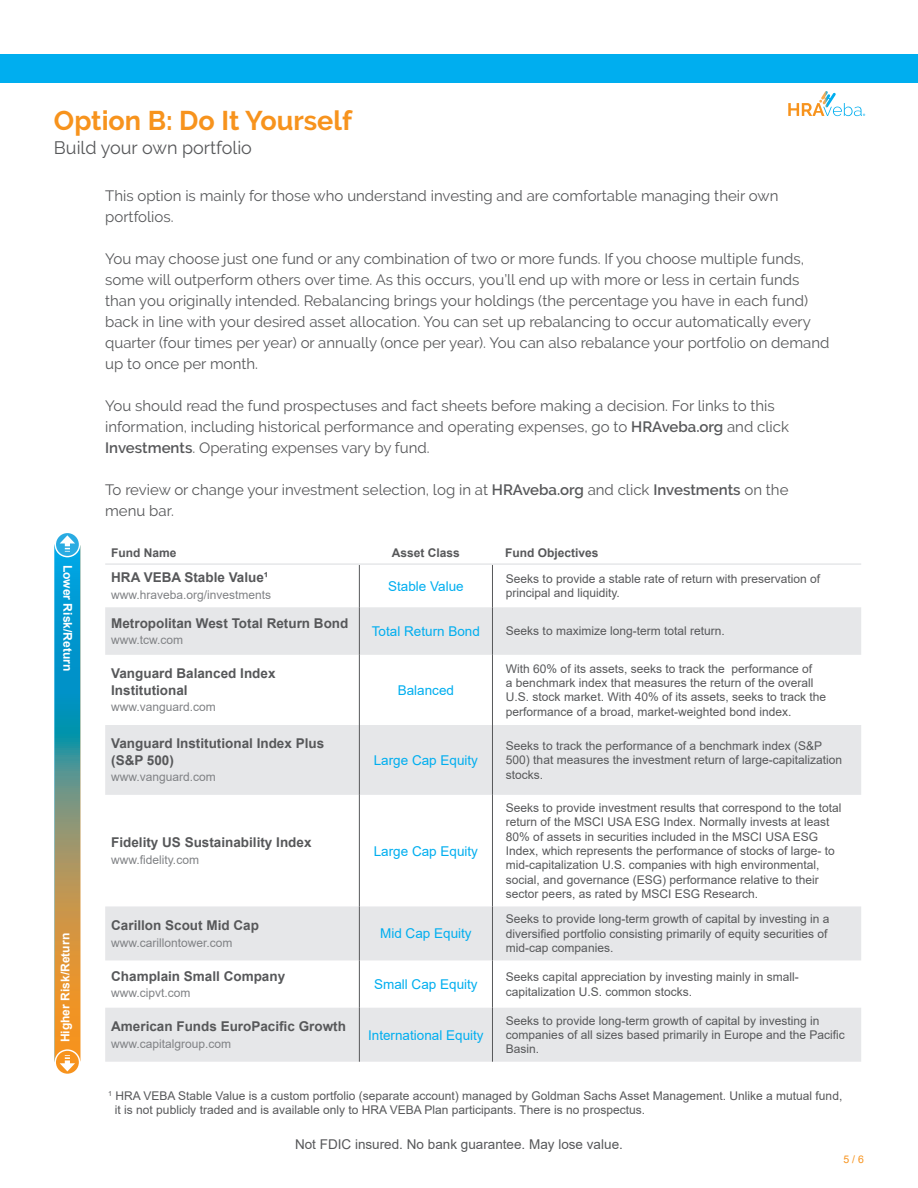
<style>
.page{position:relative;width:918px;height:1188px;background:#fff}
.page>*{position:absolute;margin:0;border:0;box-sizing:border-box;transform-origin:0 0}
.t1{font:700 27px "Raleway";color:#f7931d}
.t2{font:18px "Raleway";color:#57585a}
.t3{font:15px/21px "Raleway";color:#57585a}
.t4{font:700 13.5px "Arial";color:#57585a}
.t5{font:13.5px "Arial";color:#00aeef}
.t6{font:13.5px "Arial";color:#57585a}
.Table_Paragraph{font:12px/14.4px "Arial";color:#57585a}
.t7{font:12px "Arial";color:#808285}
.t8{font:700 12px "Arial";color:#fff}
.t9{font:700 12px "Arial";color:#57585a}
.t10{font:10.5px "Arial";color:#f7931d}
.s1{font-weight:600}
</style>
<div class="page">
<div style="left:0;top:54px;width:918px;height:28px;background:#00aeef"></div>
<svg style="left:105px;top:607px;width:756px;height:455px"></svg>
<hr style="left:359px;top:565px;width:1px;height:42px;background:#57585a">
<hr style="left:492px;top:565px;width:1px;height:42px;background:#57585a">
<hr style="left:359px;top:607px;width:1px;height:48px;background:#57585a">
<hr style="left:492px;top:607px;width:1px;height:48px;background:#57585a">
<hr style="left:359px;top:655px;width:1px;height:70px;background:#57585a">
<hr style="left:492px;top:655px;width:1px;height:70px;background:#57585a">
<hr style="left:359px;top:725px;width:1px;height:70px;background:#57585a">
<hr style="left:492px;top:725px;width:1px;height:70px;background:#57585a">
<hr style="left:359px;top:795px;width:1px;height:111px;background:#57585a">
<hr style="left:492px;top:795px;width:1px;height:111px;background:#57585a">
<hr style="left:359px;top:906px;width:1px;height:54px;background:#57585a">
<hr style="left:492px;top:906px;width:1px;height:54px;background:#57585a">
<hr style="left:359px;top:960px;width:1px;height:48px;background:#57585a">
<hr style="left:492px;top:960px;width:1px;height:48px;background:#57585a">
<hr style="left:359px;top:1008px;width:1px;height:54px;background:#57585a">
<hr style="left:492px;top:1008px;width:1px;height:54px;background:#57585a">
<hr style="left:105px;top:563px;width:254px;height:2px;background:#e6e7e9">
<hr style="left:359px;top:563px;width:133px;height:2px;background:#e6e7e9">
<hr style="left:492px;top:563px;width:369px;height:2px;background:#e6e7e9">
<svg style="left:56px;top:1051px;width:23px;height:23px"></svg>
<svg style="left:56px;top:533px;width:23px;height:23px"></svg>
<svg style="left:55px;top:535px;width:25px;height:536px;background:#749985"></svg>
<svg style="left:788px;top:91px;width:77px;height:25px"></svg>
<p class="t1" style="left:54px;top:105px;width:300px">Option B: Do It Yourself</p>
<p class="t2" style="left:54px;top:137px;width:200px">Build your own portfolio</p>
<p class="t3" style="left:105px;top:186px;width:675px">This option is mainly for those who understand investing and are comfortable managing their own portfolios.</p>
<p class="t3" style="left:105px;top:249px;width:726px">You may choose just one fund or any combination of two or more funds. If you choose multiple funds, some will outperform others over time. As this occurs, you’ll end up with more or less in certain funds than you originally intended. Rebalancing brings your holdings (the percentage you have in each fund) back in line with your desired asset allocation. You can set up rebalancing to occur automatically every quarter (four times per year) or annually (once per year). You can also rebalance your portfolio on demand up to once per month.</p>
<p class="t3" style="left:105px;top:396px;width:685px">You should read the fund prospectuses and fact sheets before making a decision. For links to this information, including historical performance and operating expenses, go to <span class="s1">HRAveba.org</span> and click<br><span class="s1">Investments</span>. Operating expenses vary by fund.</p>
<p class="t3" style="left:105px;top:480px;width:685px">To review or change your investment selection, log in at <span class="s1">HRAveba.org</span> and click <span class="s1">Investments</span> on the menu bar.</p>
<p class="t9" style="left:111px;top:545px;width:67px">Fund Name</p>
<p class="t9" style="left:392px;top:545px;width:70px">Asset Class</p>
<p class="t9" style="left:505px;top:545px;width:95px">Fund Objectives</p>
<p class="t4" style="left:111px;top:568px;width:159px">HRA VEBA Stable Value¹</p>
<p class="t7" style="left:111px;top:586px;width:162px">www.hraveba.org/investments</p>
<p class="t8" style="left:76px;top:565px;width:108px;rotate:90deg">Lower Risk/Return</p>
<p class="t5" style="left:388px;top:577px;width:77px">Stable Value</p>
<p class="Table_Paragraph" style="left:506px;top:571px;width:316px">Seeks to provide a stable rate of return with preservation of principal and liquidity.</p>
<p class="t4" style="left:111px;top:613px;width:239px">Metropolitan West Total Return Bond</p>
<p class="t7" style="left:111px;top:632px;width:74px">www.tcw.com</p>
<p class="t5" style="left:372px;top:622px;width:110px">Total Return Bond</p>
<p class="Table_Paragraph" style="left:506px;top:624px;width:220px">Seeks to maximize long-term total return.</p>
<p class="Table_Paragraph" style="left:506px;top:661px;width:322px">With 60% of its assets, seeks to track the performance of<br>a benchmark index that measures the return of the overall U.S. stock market. With 40% of its assets, seeks to track the performance of a broad, market-weighted bond index.</p>
<p class="t4" style="left:111px;top:664px;width:166px">Vanguard Balanced Index</p>
<p class="t4" style="left:111px;top:681px;width:78px">Institutional</p>
<p class="t7" style="left:111px;top:699px;width:106px">www.vanguard.com</p>
<p class="t5" style="left:398px;top:681px;width:58px">Balanced</p>
<p class="t8" style="left:57px;top:1042px;width:111px;rotate:-90deg">Higher Risk/Return</p>
<p class="t4" style="left:111px;top:734px;width:215px">Vanguard Institutional Index Plus</p>
<p class="t4" style="left:111px;top:751px;width:64px">(S&amp;P 500)</p>
<p class="t7" style="left:111px;top:769px;width:106px">www.vanguard.com</p>
<p class="t5" style="left:374px;top:751px;width:106px">Large Cap Equity</p>
<p class="Table_Paragraph" style="left:506px;top:738px;width:338px">Seeks to track the performance of a benchmark index (S&amp;P<br>500) that measures the investment return of large-capitalization stocks.</p>
<p class="t4" style="left:111px;top:833px;width:202px">Fidelity US Sustainability Index</p>
<p class="t7" style="left:111px;top:851px;width:89px">www.fidelity.com</p>
<p class="t5" style="left:374px;top:842px;width:106px">Large Cap Equity</p>
<p class="Table_Paragraph" style="left:506px;top:800px;width:337px">Seeks to provide investment results that correspond to the total return of the MSCI USA ESG Index. Normally invests at least 80% of assets in securities included in the MSCI USA ESG Index, which represents the performance of stocks of large- to mid-capitalization U.S. companies with high environmental, social, and governance (ESG) performance relative to their sector peers, as rated by MSCI ESG Research.</p>
<p class="t4" style="left:111px;top:916px;width:149px">Carillon Scout Mid Cap</p>
<p class="t7" style="left:111px;top:934px;width:123px">www.carillontower.com</p>
<p class="t5" style="left:380px;top:924px;width:93px">Mid Cap Equity</p>
<p class="Table_Paragraph" style="left:506px;top:912px;width:325px">Seeks to provide long-term growth of capital by investing in a diversified portfolio consisting primarily of equity securities of mid-cap companies.</p>
<p class="t4" style="left:111px;top:966px;width:176px">Champlain Small Company</p>
<p class="t7" style="left:111px;top:985px;width:81px">www.cipvt.com</p>
<p class="t5" style="left:374px;top:975px;width:105px">Small Cap Equity</p>
<p class="Table_Paragraph" style="left:506px;top:970px;width:294px">Seeks capital appreciation by investing mainly in small&shy;capitalization U.S. common stocks.</p>
<p class="Table_Paragraph" style="left:506px;top:1013px;width:340px">Seeks to provide long-term growth of capital by investing in companies of all sizes based primarily in Europe and the Pacific<br>Basin.</p>
<p class="Table_Paragraph" style="left:108px;top:1088px;width:736px"><sup>1</sup> HRA VEBA Stable Value is a custom portfolio (separate account) managed by Goldman Sachs Asset Management. Unlike a mutual fund,</p>
<p class="Table_Paragraph" style="left:115px;top:1103px;width:532px">it is not publicly traded and is available only to HRA VEBA Plan participants. There is no prospectus.</p>
<p class="t6" style="left:295px;top:1135px;width:329px">Not FDIC insured. No bank guarantee. May lose value.</p>
<p class="t4" style="left:111px;top:1017px;width:236px">American Funds EuroPacific Growth</p>
<p class="t7" style="left:111px;top:1035px;width:122px">www.capitalgroup.com</p>
<p class="t5" style="left:368px;top:1026px;width:117px">International Equity</p>
<p class="t10" style="left:844px;top:1152px;width:22px">5 / 6</p>
</div>
